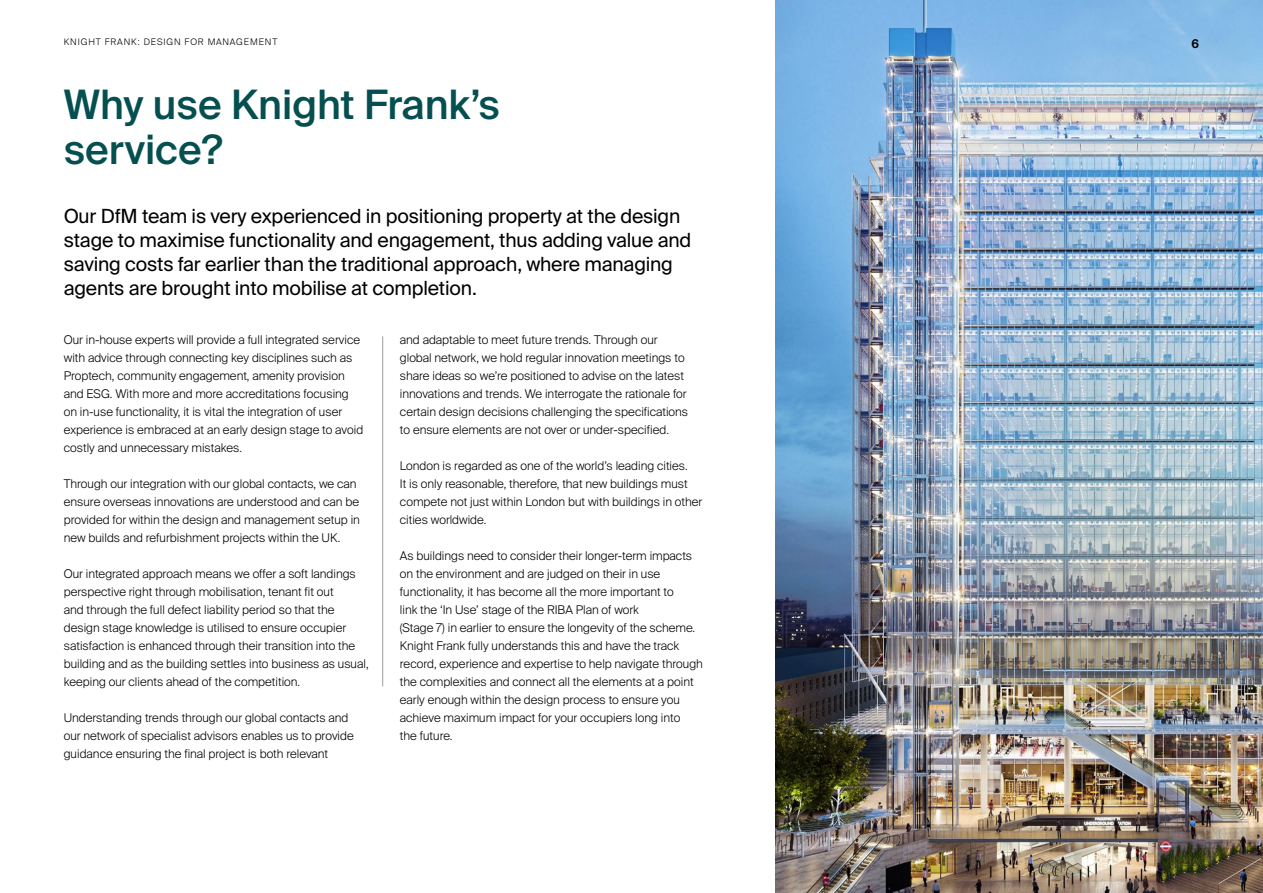
<style>
.page{position:relative;width:1263px;height:893px;background:#fff}
.page>*{position:absolute;margin:0;border:0;box-sizing:border-box;transform-origin:0 0}
.t1{font:500 40.5px/45px "Suisse Intl";color:#064f50}
.t2{font:19.5px/24px "Suisse Intl";letter-spacing:-.01em;color:#000}
.t3{font:300 12px/18px "Suisse Intl";color:#000}
.t4{font:600 12px "Suisse Intl";color:#000}
.t5{font:300 9px "Suisse Intl";letter-spacing:.1em;color:#000}
</style>
<div class="page">
<img style="left:775px;top:0;width:488px;height:893px">
<hr style="left:382px;top:336px;width:1px;height:350px;background:#9d9d9c">
<p class="t5" style="left:64px;top:37px;width:215px">KNIGHT FRANK: DESIGN FOR MANAGEMENT</p>
<p class="t4" style="left:1191px;top:36px;width:9px">6</p>
<h1 class="t1" style="left:64px;top:83px;width:437px">Why use Knight Frank’s service?</h1>
<p class="t2" style="left:64px;top:204px;width:629px">Our DfM team is very experienced in positioning property at the design stage to maximise functionality and engagement, thus adding value and saving costs far earlier than the traditional approach, where managing agents are brought into mobilise at completion.</p>
<p class="t3" style="left:64px;top:331px;width:301px">Our in-house experts will provide a full integrated service with advice through connecting key disciplines such as Proptech, community engagement, amenity provision and ESG. With more and more accreditations focusing on in-use functionality, it is vital the integration of user experience is embraced at an early design stage to avoid costly and unnecessary mistakes.</p>
<p class="t3" style="left:64px;top:475px;width:298px">Through our integration with our global contacts, we can ensure overseas innovations are understood and can be provided for within the design and management setup in new builds and refurbishment projects within the UK.</p>
<p class="t3" style="left:64px;top:565px;width:306px">Our integrated approach means we offer a soft landings perspective right through mobilisation, tenant fit out<br>and through the full defect liability period so that the design stage knowledge is utilised to ensure occupier satisfaction is enhanced through their transition into the building and as the building settles into business as usual, keeping our clients ahead of the competition.</p>
<p class="t3" style="left:64px;top:709px;width:291px">Understanding trends through our global contacts and our network of specialist advisors enables us to provide guidance ensuring the final project is both relevant</p>
<p class="t3" style="left:400px;top:331px;width:290px">and adaptable to meet future trends. Through our global network, we hold regular innovation meetings to share ideas so we’re positioned to advise on the latest innovations and trends. We interrogate the rationale for certain design decisions challenging the specifications to ensure elements are not over or under-specified.</p>
<p class="t3" style="left:400px;top:457px;width:304px">London is regarded as one of the world’s leading cities.<br>It is only reasonable, therefore, that new buildings must compete not just within London but with buildings in other cities worldwide.</p>
<p class="t3" style="left:400px;top:547px;width:304px">As buildings need to consider their longer-term impacts on the environment and are judged on their in use functionality, it has become all the more important to<br>link the ‘In Use’ stage of the RIBA Plan of work<br>(Stage 7) in earlier to ensure the longevity of the scheme.<br>Knight Frank fully understands this and have the track record, experience and expertise to help navigate through the complexities and connect all the elements at a point early enough within the design process to ensure you achieve maximum impact for your occupiers long into<br>the future.</p>
</div>
